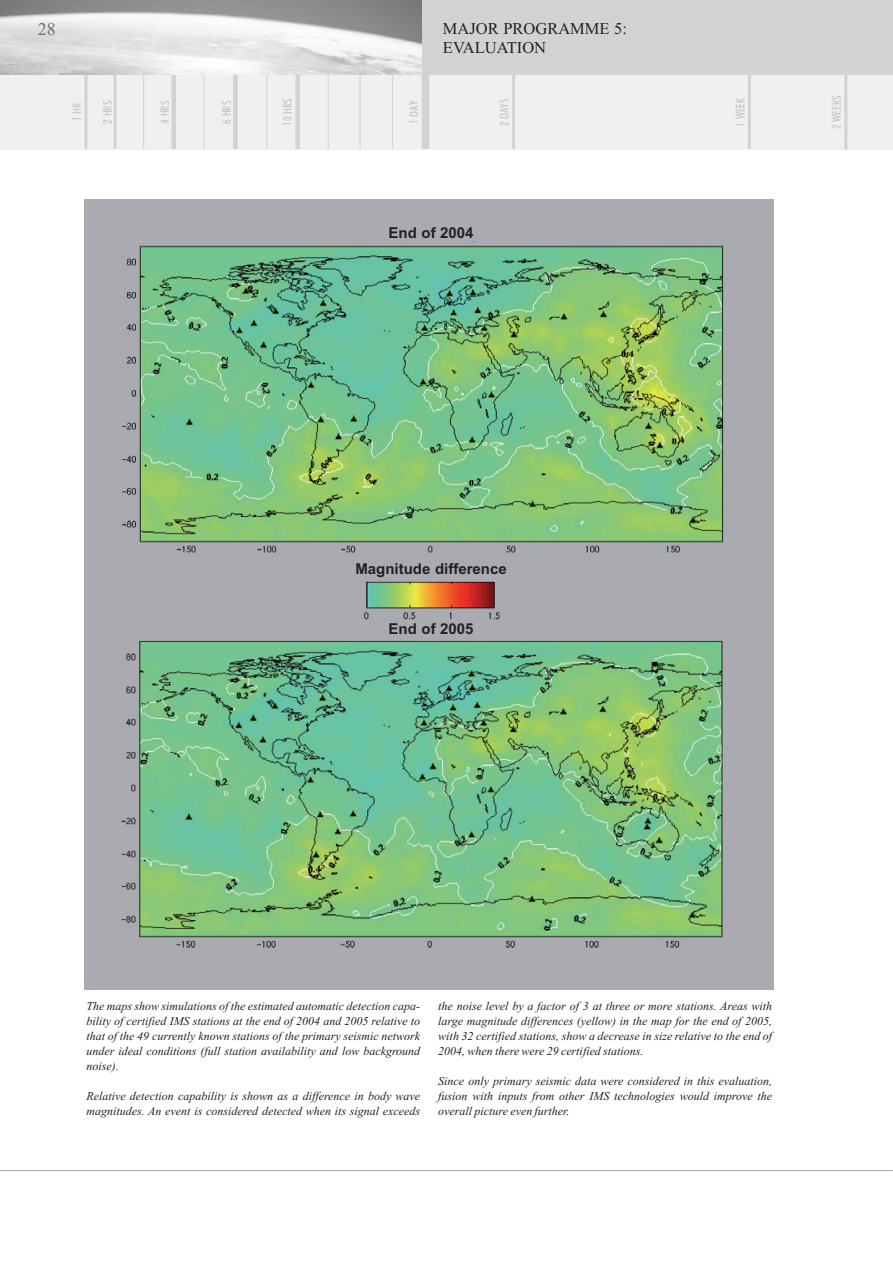
<style>
.page{position:relative;width:893px;height:1263px;background:#fff}
.page>*{position:absolute;margin:0;border:0;box-sizing:border-box;transform-origin:0 0}
.t1{font:18px "Times New Roman HU";color:#6c6e70}
.t2{font:16.5px/19.5px "Times New Roman HU";color:#231f20}
.t3{font:15px "Arial Bold MS";color:#231f20}
.t4{font:12px/15px "Times New Roman HU Italic";color:#231f20;text-align:justify}
.t5{font:12px "Futura Med Con HU Medium Condensed";color:#c6c8ca}
</style>
<div class="page">
<div style="left:0;top:0;width:893px;height:75px;background:#d1d2d4"></div>
<div style="left:0;top:75px;width:893px;height:74px;background:#eff0f0"></div>
<img style="left:0;top:0;width:422px;height:75px">
<div style="left:422px;top:75px;width:7px;height:74px;background:#d1d2d4"></div>
<div style="left:171px;top:75px;width:5px;height:74px;background:#d1d2d4"></div>
<div style="left:295px;top:75px;width:5px;height:74px;background:#d1d2d4"></div>
<div style="left:233px;top:75px;width:5px;height:74px;background:#d1d2d4"></div>
<hr style="left:113px;top:75px;width:3px;height:74px;background:#d1d2d4">
<hr style="left:84px;top:75px;width:3px;height:74px;background:#d1d2d4">
<hr style="left:512px;top:75px;width:3px;height:74px;background:#d1d2d4">
<hr style="left:844px;top:75px;width:3px;height:75px;background:#d1d2d4">
<hr style="left:748px;top:75px;width:3px;height:74px;background:#d1d2d4">
<hr style="left:392px;top:75px;width:1px;height:74px;background:#d1d2d4">
<hr style="left:328px;top:75px;width:1px;height:74px;background:#d1d2d4">
<hr style="left:360px;top:75px;width:1px;height:74px;background:#d1d2d4">
<hr style="left:267px;top:75px;width:1px;height:74px;background:#d1d2d4">
<hr style="left:143px;top:75px;width:1px;height:74px;background:#d1d2d4">
<hr style="left:204px;top:75px;width:1px;height:74px;background:#d1d2d4">
<hr style="left:0;top:1170px;width:893px;height:1px;background:#a7a9ac">
<img style="left:85px;top:200px;width:689px;height:789px">
<h1 class="t1" style="left:38px;top:22px;width:19px">28</h1>
<h2 class="t2" style="left:443px;top:20px;width:186px">MAJOR PROGRAMME 5:<br>EVALUATION</h2>
<p class="t5" style="left:72px;top:121px;width:20px;rotate:-90deg">1 HR</p>
<p class="t5" style="left:103px;top:124px;width:24px;rotate:-90deg">2 HRS</p>
<p class="t5" style="left:160px;top:124px;width:24px;rotate:-90deg">4 HRS</p>
<p class="t5" style="left:222px;top:124px;width:24px;rotate:-90deg">6 HRS</p>
<p class="t5" style="left:283px;top:126px;width:29px;rotate:-90deg">10 HRS</p>
<p class="t5" style="left:409px;top:124px;width:24px;rotate:-90deg">1 DAY</p>
<p class="t5" style="left:500px;top:126px;width:29px;rotate:-90deg">2 DAYS</p>
<p class="t5" style="left:735px;top:127px;width:30px;rotate:-90deg">1 WEEK</p>
<p class="t5" style="left:832px;top:129px;width:35px;rotate:-90deg">2 WEEKS</p>
<p class="t3" style="left:389px;top:227px;width:87px">End of 2004</p>
<p class="t3" style="left:355px;top:563px;width:153px">Magnitude difference</p>
<p class="t3" style="left:389px;top:624px;width:87px">End of 2005</p>
<p class="t4" style="left:86px;top:1000px;width:335px">The maps show simulations of the estimated automatic detection capa&shy;bility of certified IMS stations at the end of 2004 and 2005 relative to that of the 49 currently known stations of the primary seismic network under ideal conditions (full station availability and low background noise).</p>
<p class="t4" style="left:86px;top:1090px;width:335px">Relative detection capability is shown as a difference in body wave magnitudes. An event is considered detected when its signal exceeds</p>
<p class="t4" style="left:438px;top:1000px;width:335px">the noise level by a factor of 3 at three or more stations. Areas with large magnitude differences (yellow) in the map for the end of 2005, with 32 certified stations, show a decrease in size relative to the end of 2004, when there were 29 certified stations.</p>
<p class="t4" style="left:438px;top:1075px;width:335px">Since only primary seismic data were considered in this evaluation, fusion with inputs from other IMS technologies would improve the overall picture even further.</p>
</div>
